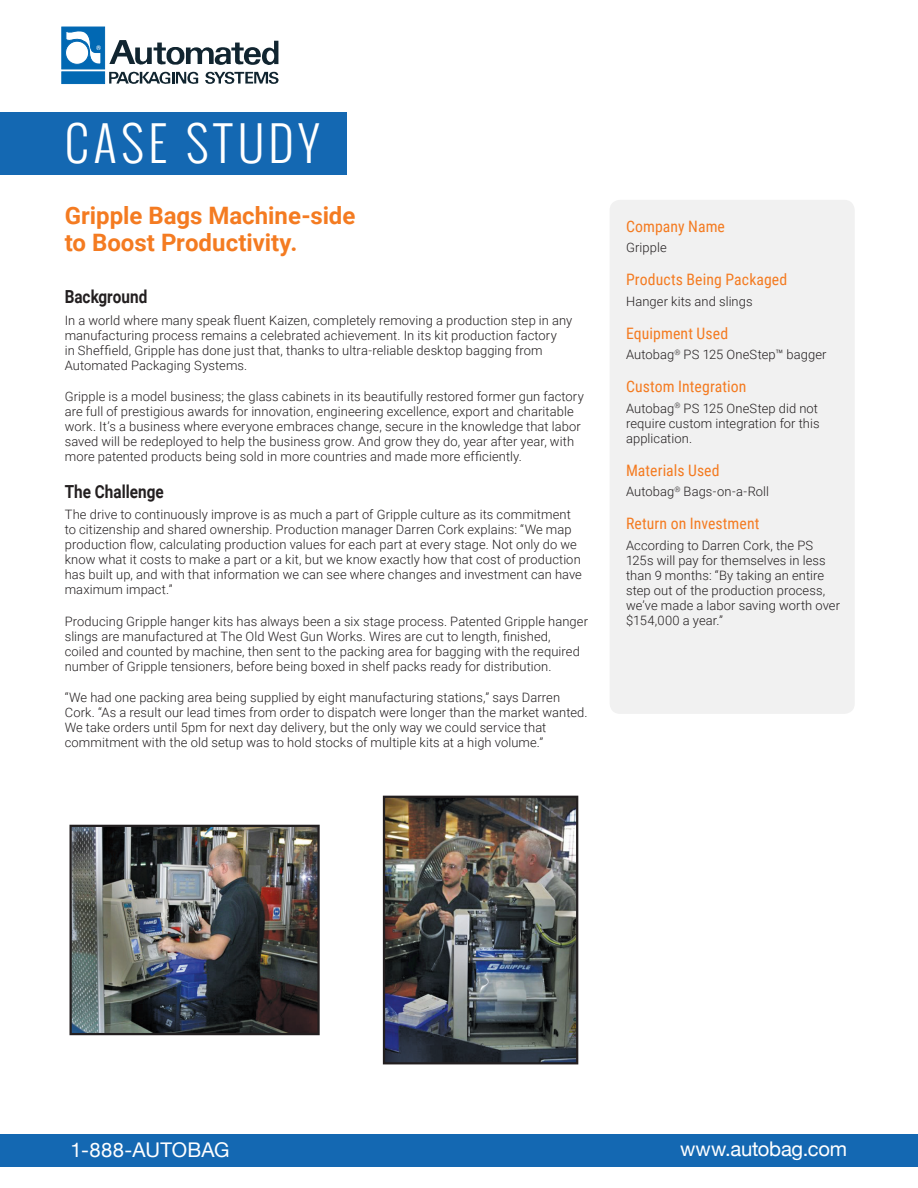
<style>
.page{position:relative;width:918px;height:1188px;background:#fff}
.page>*{position:absolute;margin:0;border:0;box-sizing:border-box;transform-origin:0 0}
.t1{font:300 48px "Oswald";letter-spacing:.1em;color:#fff}
.t2{font:700 24px "Roboto";color:#f47b21}
.t3{font:20.25px "Helvetica Neue";letter-spacing:-.01em;color:#fff}
.t4{font:20.25px "Helvetica Neue";letter-spacing:.01em;color:#fff}
.subhead{font:700 18px "Roboto";color:#231f20;scale:.85 1}
.sidebar_subhead{font:15.75px "Roboto Condensed";letter-spacing:.005em;color:#f47b21}
.body_copy{font:300 12.9px/15px "Roboto";letter-spacing:.005em;color:#231f20}
.sidebar_body{font:300 12.9px/15px "Roboto";letter-spacing:.005em;color:#231f20}
</style>
<div class="page">
<svg style="left:205px;top:72px;width:74px;height:12px"></svg>
<svg style="left:109px;top:71px;width:90px;height:13px"></svg>
<svg style="left:109px;top:40px;width:169px;height:25px"></svg>
<div style="left:62px;top:27px;width:43px;height:42px;background:#0168b3"></div>
<div style="left:62px;top:72px;width:43px;height:12px;background:#0168b3"></div>
<div style="left:65px;top:41px;width:24px;height:23px;border:1px solid #0168b3;border-radius:50%"></div>
<svg style="left:66px;top:31px;width:35px;height:34px"></svg>
<div style="left:0;top:1134px;width:918px;height:33px;background:#1468b2"></div>
<div style="left:0;top:112px;width:347px;height:63px;background:#1468b2"></div>
<div style="left:610px;top:200px;width:245px;height:514px;background:#f1f1f1;border-radius:10px"></div>
<img style="left:73px;top:828px;width:244px;height:204px">
<div style="left:70px;top:825px;width:250px;height:210px;border:2px solid #231f20"></div>
<img style="left:386px;top:799px;width:189px;height:262px">
<div style="left:383px;top:796px;width:195px;height:268px;border:2px solid #231f20"></div>
<h1 class="t1" style="left:65px;top:108px;width:256px">CASE STUDY</h1>
<p class="t2" style="left:65px;top:199px;width:292px">Gripple Bags Machine-side</p>
<p class="t2" style="left:65px;top:226px;width:234px">to Boost Productivity.</p>
<p class="subhead" style="left:65px;top:284px;width:99px">Background</p>
<p class="body_copy" style="left:65px;top:312px;width:509px">In a world where many speak fluent Kaizen, completely removing a production step in any manufacturing process remains a celebrated achievement. In its kit production factory<br>in Sheffield, Gripple has done just that, thanks to ultra-reliable desktop bagging from Automated Packaging Systems.</p>
<p class="body_copy" style="left:65px;top:388px;width:521px">Gripple is a model business; the glass cabinets in its beautifully restored former gun factory are full of prestigious awards for innovation, engineering excellence, export and charitable work. It’s a business where everyone embraces change, secure in the knowledge that labor saved will be redeployed to help the business grow. And grow they do, year after year, with more patented products being sold in more countries and made more efficiently.</p>
<p class="subhead" style="left:65px;top:479px;width:118px">The Challenge</p>
<p class="body_copy" style="left:65px;top:507px;width:519px">The drive to continuously improve is as much a part of Gripple culture as its commitment to citizenship and shared ownership. Production manager Darren Cork explains: “We map production flow, calculating production values for each part at every stage. Not only do we know what it costs to make a part or a kit, but we know exactly how that cost of production has built up, and with that information we can see where changes and investment can have maximum impact.”</p>
<p class="body_copy" style="left:65px;top:613px;width:525px">Producing Gripple hanger kits has always been a six stage process. Patented Gripple hanger slings are manufactured at The Old West Gun Works. Wires are cut to length, finished, coiled and counted by machine, then sent to the packing area for bagging with the required number of Gripple tensioners, before being boxed in shelf packs ready for distribution.</p>
<p class="body_copy" style="left:65px;top:689px;width:524px">“We had one packing area being supplied by eight manufacturing stations,” says Darren Cork. “As a result our lead times from order to dispatch were longer than the market wanted.<br>We take orders until 5pm for next day delivery, but the only way we could service that commitment with the old setup was to hold stocks of multiple kits at a high volume.”</p>
<p class="sidebar_subhead" style="left:626px;top:215px;width:100px">Company Name</p>
<p class="sidebar_body" style="left:626px;top:240px;width:42px">Gripple</p>
<p class="sidebar_subhead" style="left:626px;top:269px;width:163px">Products Being Packaged</p>
<p class="sidebar_body" style="left:626px;top:293px;width:128px">Hanger kits and slings</p>
<p class="sidebar_subhead" style="left:626px;top:322px;width:104px">Equipment Used</p>
<p class="body_copy" style="left:626px;top:347px;width:202px">Autobag<sup>®</sup> PS 125 OneStep™ bagger</p>
<p class="sidebar_subhead" style="left:626px;top:376px;width:122px">Custom Integration</p>
<p class="sidebar_body" style="left:626px;top:400px;width:195px">Autobag<sup>®</sup> PS 125 OneStep did not require custom integration for this application.</p>
<p class="sidebar_subhead" style="left:626px;top:459px;width:95px">Materials Used</p>
<p class="body_copy" style="left:626px;top:484px;width:144px">Autobag<sup>®</sup> Bags-on-a-Roll</p>
<p class="sidebar_subhead" style="left:626px;top:513px;width:135px">Return on Investment</p>
<p class="body_copy" style="left:626px;top:537px;width:215px">According to Darren Cork, the PS<br>125s will pay for themselves in less than 9 months: “By taking an entire step out of the production process, we’ve made a labor saving worth over $154,000 a year.”</p>
<h3 class="t4" style="left:71px;top:1135px;width:160px">1-888-AUTOBAG</h3>
<h3 class="t3" style="left:680px;top:1134px;width:169px">www.autobag.com</h3>
</div>
